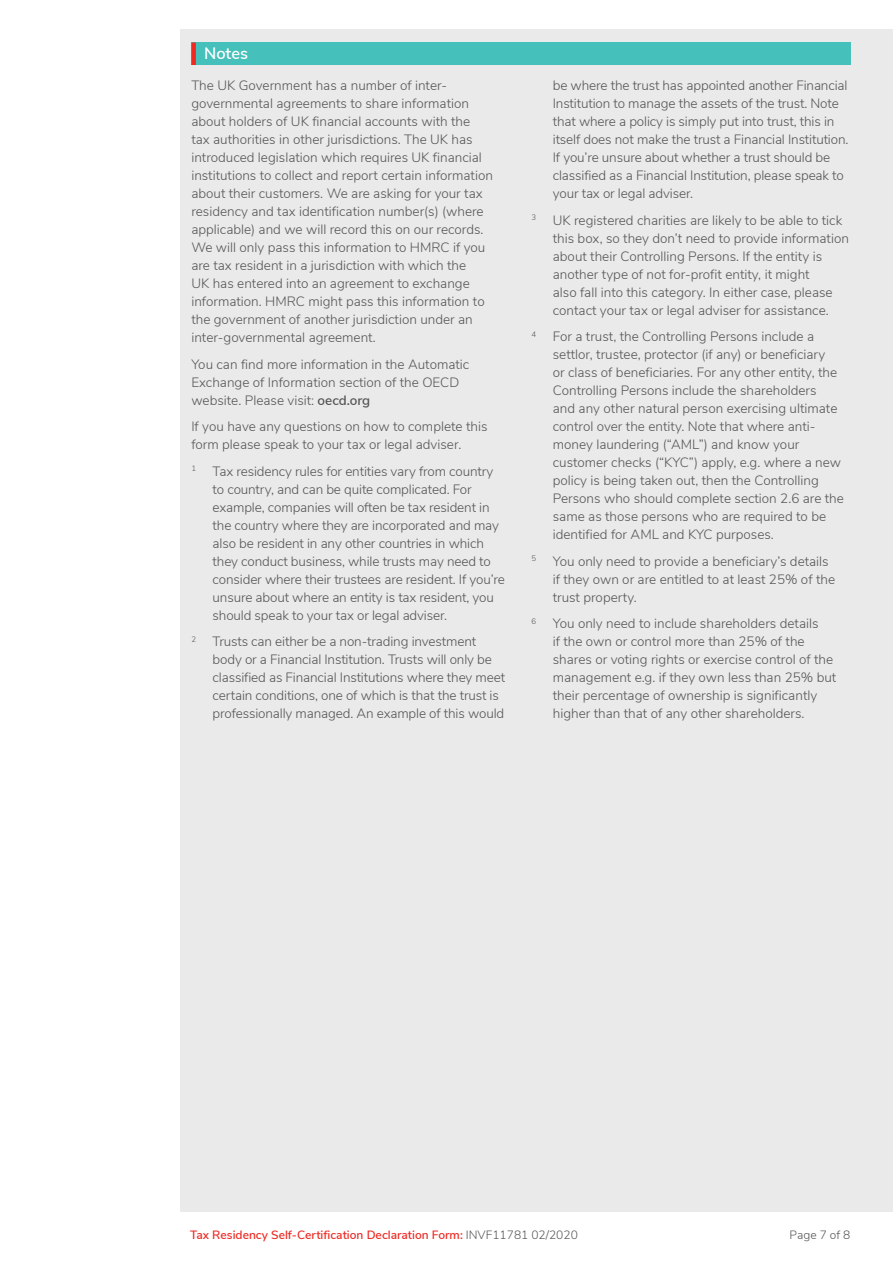
<style>
.page{position:relative;width:893px;height:1263px;background:#fff}
.page>*{position:absolute;margin:0;border:0;box-sizing:border-box;transform-origin:0 0}
.t1{font:600 16.5px "Nunito Sans";color:#fff}
.t2{font:300 13.5px/18px "Nunito Sans";color:#545555}
.t3{font:600 12px "Nunito Sans";color:#ee2a23}
.t4{font:300 12px "Nunito Sans";color:#545555}
.s1{font-weight:600}
.s2{font-weight:300;color:#545555}
</style>
<div class="page">
<div style="left:181px;top:30px;width:712px;height:1182px;background:#e9eae9"></div>
<div style="left:191px;top:43px;width:659px;height:22px;background:#45c0bb"></div>
<div style="left:191px;top:43px;width:5px;height:22px;background:#ee2a23"></div>
<p class="t1" style="left:204px;top:41px;width:46px">Notes</p>
<p class="t2" style="left:191px;top:76px;width:303px">The UK Government has a number of inter&shy;governmental agreements to share information about holders of UK financial accounts with the<br>tax authorities in other jurisdictions. The UK has introduced legislation which requires UK financial institutions to collect and report certain information about their customers. We are asking for your tax residency and tax identification number(s) (where applicable) and we will record this on our records.<br>We will only pass this information to HMRC if you are tax resident in a jurisdiction with which the<br>UK has entered into an agreement to exchange information. HMRC might pass this information to the government of another jurisdiction under an inter-governmental agreement.</p>
<p class="t2" style="left:191px;top:354px;width:279px">You can find more information in the Automatic<br>Exchange of Information section of the OECD website. Please visit: <span class="s1">oecd.org</span></p>
<p class="t2" style="left:191px;top:417px;width:298px">If you have any questions on how to complete this form please speak to your tax or legal adviser.</p>
<p class="t2" style="left:213px;top:461px;width:294px;text-indent:-21px"><sup>1</sup> Tax residency rules for entities vary from country to country, and can be quite complicated. For example, companies will often be tax resident in the country where they are incorporated and may also be resident in any other countries in which they conduct business, while trusts may need to consider where their trustees are resident. If you’re unsure about where an entity is tax resident, you should speak to your tax or legal adviser.</p>
<p class="t2" style="left:213px;top:632px;width:294px;text-indent:-21px"><sup>2</sup> Trusts can either be a non-trading investment body or a Financial Institution. Trusts will only be classified as Financial Institutions where they meet certain conditions, one of which is that the trust is professionally managed. An example of this would</p>
<p class="t2" style="left:553px;top:76px;width:297px">be where the trust has appointed another Financial Institution to manage the assets of the trust. Note that where a policy is simply put into trust, this in itself does not make the trust a Financial Institution.<br>If you’re unsure about whether a trust should be classified as a Financial Institution, please speak to your tax or legal adviser.</p>
<p class="t2" style="left:553px;top:210px;width:298px;text-indent:-21px"><sup>3</sup> UK registered charities are likely to be able to tick this box, so they don’t need to provide information about their Controlling Persons. If the entity is another type of not for-profit entity, it might<br>also fall into this category. In either case, please contact your tax or legal adviser for assistance.</p>
<p class="t2" style="left:553px;top:327px;width:293px;text-indent:-21px"><sup>4</sup> For a trust, the Controlling Persons include a settlor, trustee, protector (if any) or beneficiary<br>or class of beneficiaries. For any other entity, the Controlling Persons include the shareholders<br>and any other natural person exercising ultimate control over the entity. Note that where anti&shy;money laundering (“AML”) and know your customer checks (“KYC”) apply, e.g. where a new policy is being taken out, then the Controlling Persons who should complete section 2.6 are the same as those persons who are required to be identified for AML and KYC purposes.</p>
<p class="t2" style="left:553px;top:551px;width:284px;text-indent:-21px"><sup>5</sup> You only need to provide a beneficiary’s details if they own or are entitled to at least 25% of the trust property.</p>
<p class="t2" style="left:553px;top:614px;width:285px;text-indent:-21px"><sup>6</sup> You only need to include shareholders details<br>if the own or control more than 25% of the shares or voting rights or exercise control of the management e.g. if they own less than 25% but their percentage of ownership is significantly higher than that of any other shareholders.</p>
<p class="t3" style="left:190px;top:1226px;width:389px">Tax Residency Self-Certification Declaration Form: <span class="s2">INVF11781 02/2020</span></p>
<p class="t4" style="left:790px;top:1226px;width:62px">Page 7 of 8</p>
</div>
